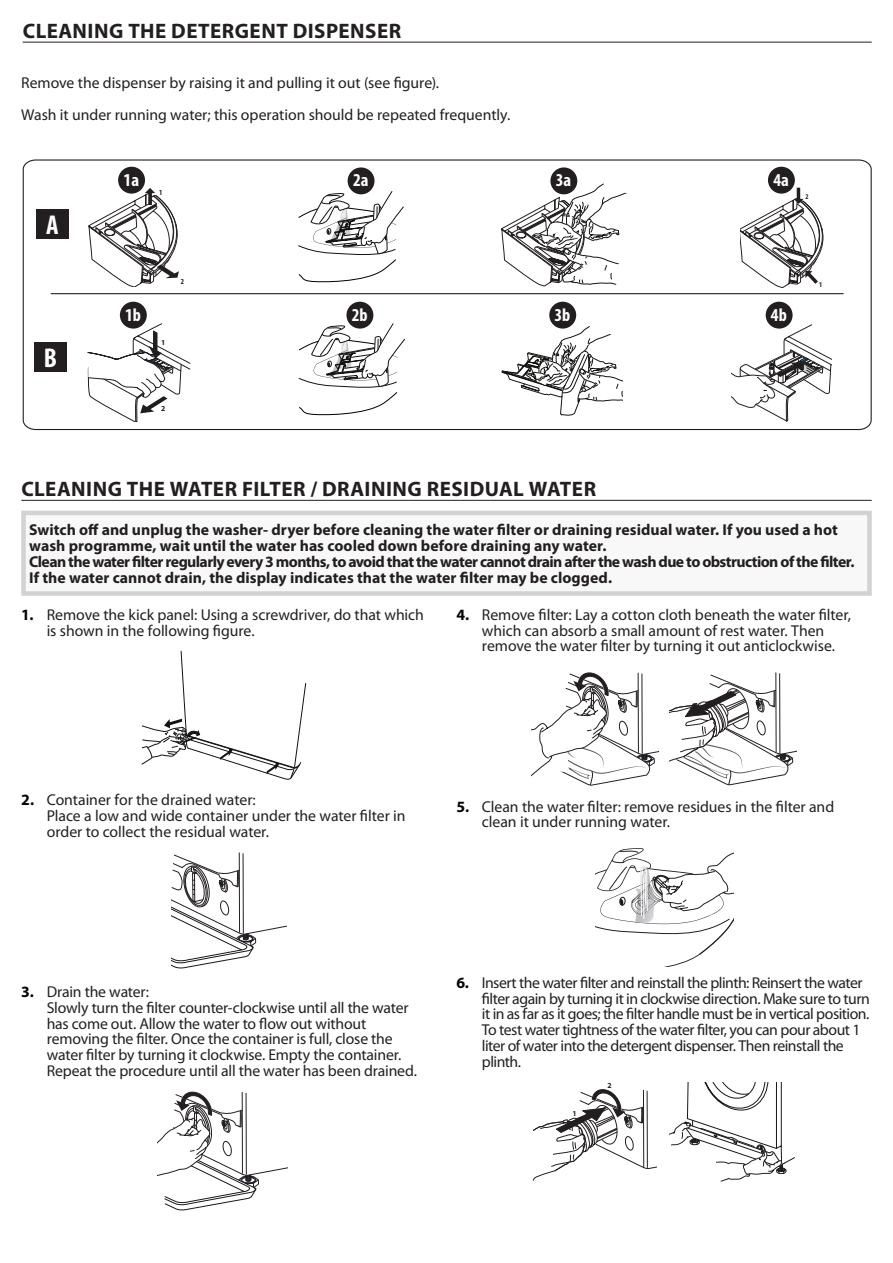
<style>
.page{position:relative;width:893px;height:1263px;background:#fff}
.page>*{position:absolute;margin:0;border:0;box-sizing:border-box;transform-origin:0 0}
.t1{font:700 condensed 27.3px "Myriad Pro";color:#fff}
.Header_14_Underline{font:700 21px "Myriad Pro";letter-spacing:.02em;color:#231f20}
.t2{font:700 condensed 18.15px "Myriad Pro";color:#fff}
.Testo_10_5{font:15.75px/15.8px "Myriad Pro";letter-spacing:-.01em;color:#231f20}
.Testo_10_5-2{font:15.75px/15.8px "Myriad Pro";letter-spacing:-.035em;color:#231f20}
.Header_Bold_Underlin{font:700 15.75px/15.8px "Myriad Pro";letter-spacing:-.035em;color:#231f20}
.Header_Bold_Underlin-2{font:700 15.75px/15.8px "Myriad Pro";color:#231f20}
.t3{font:700 7.65px "Myriad Pro";color:#231f20}
.t4{font:700 condensed 7.65px "Myriad Pro";color:#231f20}
.t5{font:700 7.5px "Myriad Pro";color:#201d1e}
.t6{font:700 condensed 7.35px "Myriad Pro";color:#231f20}
.s1{font-weight:700;color:#040504}
</style>
<div class="page">
<hr style="left:23px;top:42px;width:849px;height:1px;background:#231f20">
<hr style="left:21px;top:500px;width:851px;height:1px;background:#231f20">
<div style="left:24px;top:513px;width:845px;height:80px;background:#f8f8f9"></div>
<div style="left:21px;top:511px;width:851px;height:85px;border:4px solid #d1d2d4"></div>
<svg style="left:141px;top:650px;width:165px;height:130px"></svg>
<svg style="left:171px;top:852px;width:115px;height:116px"></svg>
<svg style="left:158px;top:1091px;width:130px;height:120px"></svg>
<svg style="left:531px;top:672px;width:128px;height:114px"></svg>
<svg style="left:669px;top:672px;width:128px;height:113px"></svg>
<svg style="left:595px;top:848px;width:138px;height:118px"></svg>
<svg style="left:534px;top:1089px;width:122px;height:91px"></svg>
<svg style="left:669px;top:1082px;width:126px;height:100px"></svg>
<svg style="left:23px;top:159px;width:849px;height:271px"></svg>
<svg style="left:88px;top:323px;width:102px;height:99px"></svg>
<svg style="left:501px;top:326px;width:121px;height:90px"></svg>
<svg style="left:731px;top:324px;width:100px;height:97px"></svg>
<svg style="left:298px;top:320px;width:107px;height:97px"></svg>
<svg style="left:297px;top:191px;width:106px;height:93px"></svg>
<svg style="left:502px;top:183px;width:125px;height:103px"></svg>
<svg style="left:741px;top:188px;width:82px;height:100px"></svg>
<svg style="left:89px;top:188px;width:91px;height:98px"></svg>
<div style="left:115px;top:164px;width:33px;height:32px;background:#fff;border-radius:50%"></div>
<div style="left:118px;top:167px;width:27px;height:27px;background:#231f20;border-radius:50%"></div>
<div style="left:117px;top:299px;width:32px;height:32px;background:#fff;border-radius:50%"></div>
<div style="left:120px;top:302px;width:27px;height:27px;background:#231f20;border-radius:50%"></div>
<svg style="left:345px;top:165px;width:32px;height:32px"></svg>
<div style="left:348px;top:167px;width:26px;height:27px;background:#231f20;border-radius:50%"></div>
<svg style="left:344px;top:299px;width:32px;height:32px"></svg>
<div style="left:346px;top:302px;width:27px;height:27px;background:#231f20;border-radius:50%"></div>
<svg style="left:548px;top:165px;width:32px;height:32px"></svg>
<div style="left:550px;top:167px;width:27px;height:27px;background:#231f20;border-radius:50%"></div>
<svg style="left:547px;top:299px;width:32px;height:32px"></svg>
<div style="left:549px;top:302px;width:27px;height:27px;background:#231f20;border-radius:50%"></div>
<div style="left:765px;top:164px;width:32px;height:32px;background:#fff;border-radius:50%"></div>
<div style="left:768px;top:167px;width:27px;height:27px;background:#231f20;border-radius:50%"></div>
<svg style="left:763px;top:299px;width:32px;height:32px"></svg>
<div style="left:766px;top:302px;width:27px;height:27px;background:#231f20;border-radius:50%"></div>
<div style="left:36px;top:210px;width:33px;height:29px;background:#231f20"></div>
<div style="left:34px;top:343px;width:33px;height:29px;background:#231f20"></div>
<hr style="left:51px;top:293px;width:792px;height:1px;background:#231f20">
<p class="Header_14_Underline" style="left:23px;top:17px;width:380px">CLEANING THE DETERGENT DISPENSER</p>
<p class="Testo_10_5" style="left:21px;top:75px;width:419px">Remove the dispenser by raising it and pulling it out (see figure).</p>
<p class="Testo_10_5" style="left:21px;top:107px;width:490px">Wash it under running water; this operation should be repeated frequently.</p>
<p class="t1" style="left:46px;top:208px;width:14px">A</p>
<p class="t1" style="left:44px;top:340px;width:15px">B</p>
<p class="t2" style="left:124px;top:168px;width:17px">1a</p>
<p class="t4" style="left:159px;top:188px;width:5px">1</p>
<p class="t2" style="left:125px;top:303px;width:17px">1b</p>
<p class="t4" style="left:181px;top:277px;width:5px">2</p>
<p class="t5" style="left:161px;top:338px;width:6px">1</p>
<p class="t5" style="left:161px;top:403px;width:6px">2</p>
<p class="t2" style="left:353px;top:169px;width:17px">2a</p>
<p class="t2" style="left:352px;top:303px;width:17px">2b</p>
<p class="t2" style="left:556px;top:169px;width:17px">3a</p>
<p class="t2" style="left:554px;top:303px;width:17px">3b</p>
<p class="t2" style="left:773px;top:168px;width:17px">4a</p>
<p class="t6" style="left:805px;top:192px;width:5px">2</p>
<p class="t2" style="left:771px;top:303px;width:17px">4b</p>
<p class="t6" style="left:819px;top:280px;width:5px">1</p>
<p class="Header_14_Underline" style="left:21px;top:475px;width:576px">CLEANING THE WATER FILTER / DRAINING RESIDUAL WATER</p>
<p class="Header_Bold_Underlin-2" style="left:29px;top:522px;width:810px">Switch off and unplug the washer- dryer before cleaning the water filter or draining residual water. If you used a hot wash programme, wait until the water has cooled down before draining any water.</p>
<p class="Header_Bold_Underlin" style="left:29px;top:553px;width:827px">Clean the water filter regularly every 3 months, to avoid that the water cannot drain after the wash due to obstruction of the filter.<br>If the water cannot drain, the display indicates that the water filter may be clogged.</p>
<p class="Testo_10_5" style="left:47px;top:606px;width:379px;text-indent:-26px"><span class="s1">1.</span> Remove the kick panel: Using a screwdriver, do that which is shown in the following figure.</p>
<p class="Testo_10_5" style="left:456px;top:606px;width:396px;text-align:center"><span class="s1">4.</span> Remove filter: Lay a cotton cloth beneath the water filter, which can absorb a small amount of rest water. Then remove the water filter by turning it out anticlockwise.</p>
<p class="Testo_10_5" style="left:47px;top:792px;width:360px;text-indent:-26px"><span class="s1">2.</span> Container for the drained water:<br>Place a low and wide container under the water filter in order to collect the residual water.</p>
<p class="Testo_10_5" style="left:482px;top:798px;width:354px;text-indent:-26px"><span class="s1">5.</span> Clean the water filter: remove residues in the filter and clean it under running water.</p>
<p class="Testo_10_5" style="left:47px;top:984px;width:372px;text-indent:-26px"><span class="s1">3.</span> Drain the water:<br>Slowly turn the filter counter-clockwise until all the water has come out. Allow the water to flow out without removing the filter. Once the container is full, close the water filter by turning it clockwise. Empty the container.<br>Repeat the procedure until all the water has been drained.</p>
<p class="Testo_10_5-2" style="left:482px;top:974px;width:389px;text-indent:-26px"><span class="s1">6.</span> Insert the water filter and reinstall the plinth: Reinsert the water filter again by turning it in clockwise direction. Make sure to turn it in as far as it goes; the filter handle must be in vertical position.<br>To test water tightness of the water filter, you can pour about 1 liter of water into the detergent dispenser. Then reinstall the plinth.</p>
<p class="t3" style="left:572px;top:1108px;width:6px">1</p>
<p class="t3" style="left:607px;top:1080px;width:6px">2</p>
</div>
